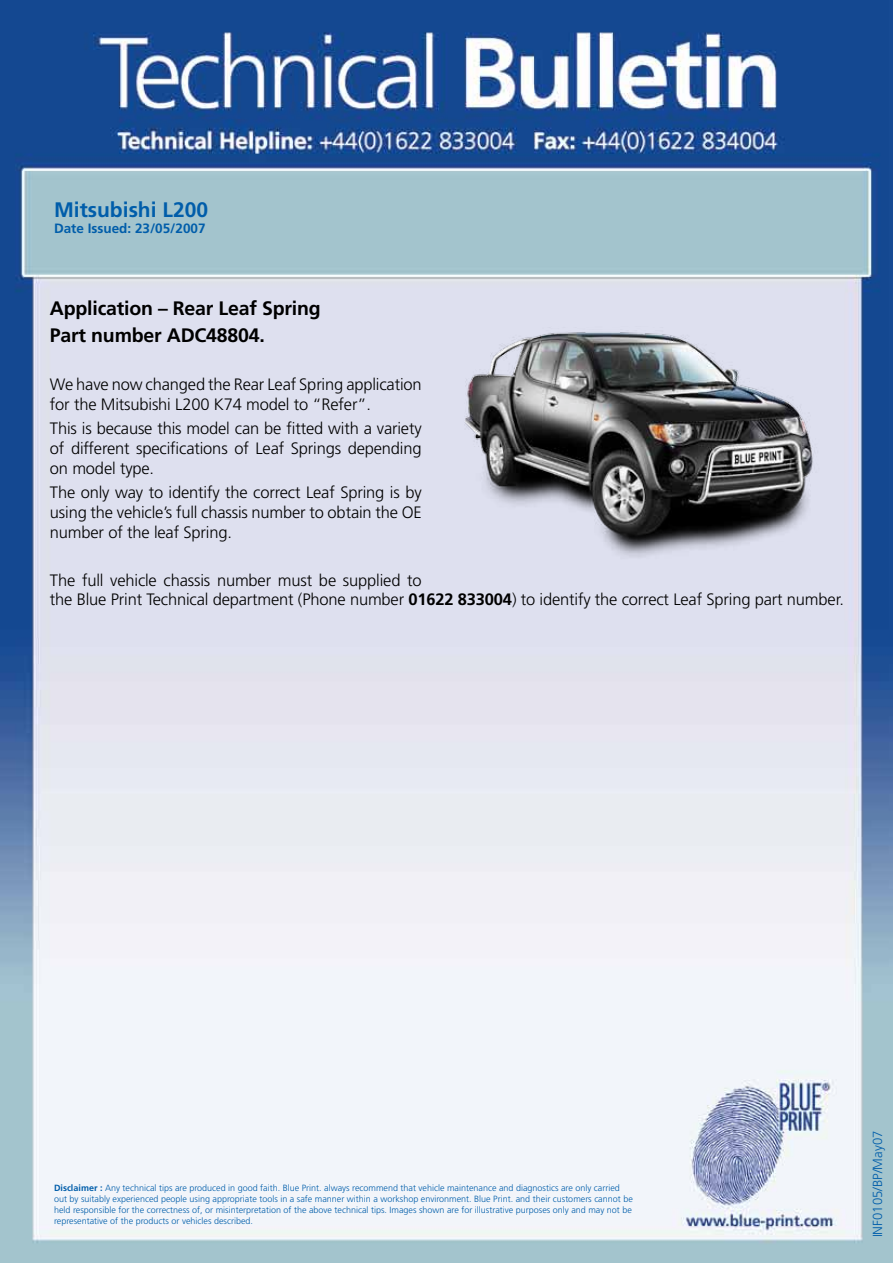
<style>
.page{position:relative;width:893px;height:1263px;background:#fff}
.page>*{position:absolute;margin:0;border:0;box-sizing:border-box;transform-origin:0 0}
.t1{font:700 21px "Frutiger";color:#005daa}
.t2{font:700 19.5px/27.6px "Frutiger";letter-spacing:-.01em;color:#000}
.t3{font:300 16.5px/19.8px "Frutiger";letter-spacing:-.01em;color:#000}
.t4{font:700 13.5px "Frutiger";color:#005daa}
.t5{font:300 13.2px "Frutiger";color:#005daa}
.t6{font:300 9px/10.8px "Frutiger";color:#005daa}
.s1{font-weight:700}
</style>
<div class="page">
<img style="left:0;top:0;width:893px;height:1263px">
<img style="left:439px;top:300px;width:399px;height:266px">
<p class="t1" style="left:54px;top:197px;width:156px">Mitsubishi L200</p>
<p class="t4" style="left:54px;top:220px;width:153px">Date Issued: 23/05/2007</p>
<p class="t2" style="left:50px;top:294px;width:272px">Application – Rear Leaf Spring<br>Part number ADC48804.</p>
<p class="t3" style="left:50px;top:375px;width:373px">We have now changed the Rear Leaf Spring application for the Mitsubishi L200 K74 model to “Refer”.</p>
<p class="t3" style="left:50px;top:419px;width:373px;text-align:justify">This is because this model can be fitted with a variety of different specifications of Leaf Springs depending on model type.</p>
<p class="t3" style="left:50px;top:482px;width:373px;text-align:justify">The only way to identify the correct Leaf Spring is by using the vehicle’s full chassis number to obtain the OE number of the leaf Spring.</p>
<p class="t3" style="left:50px;top:570px;width:796px">The full vehicle chassis number must be supplied to<br>the Blue Print Technical department (Phone number <span class="s1">01622 833004</span>) to identify the correct Leaf Spring part number.</p>
<p class="t6" style="left:54px;top:1183px;width:580px"><span class="s1">Disclaimer :</span> Any technical tips are produced in good faith. Blue Print. always recommend that vehicle maintenance and diagnostics are only carried out by suitably experienced people using appropriate tools in a safe manner within a workshop environment. Blue Print. and their customers cannot be held responsible for the correctness of, or misinterpretation of the above technical tips. Images shown are for illustrative purposes only and may not be representative of the products or vehicles described.</p>
<p class="t5" style="left:870px;top:1237px;width:108px;rotate:-90deg">INF0105/BP/May07</p>
</div>
